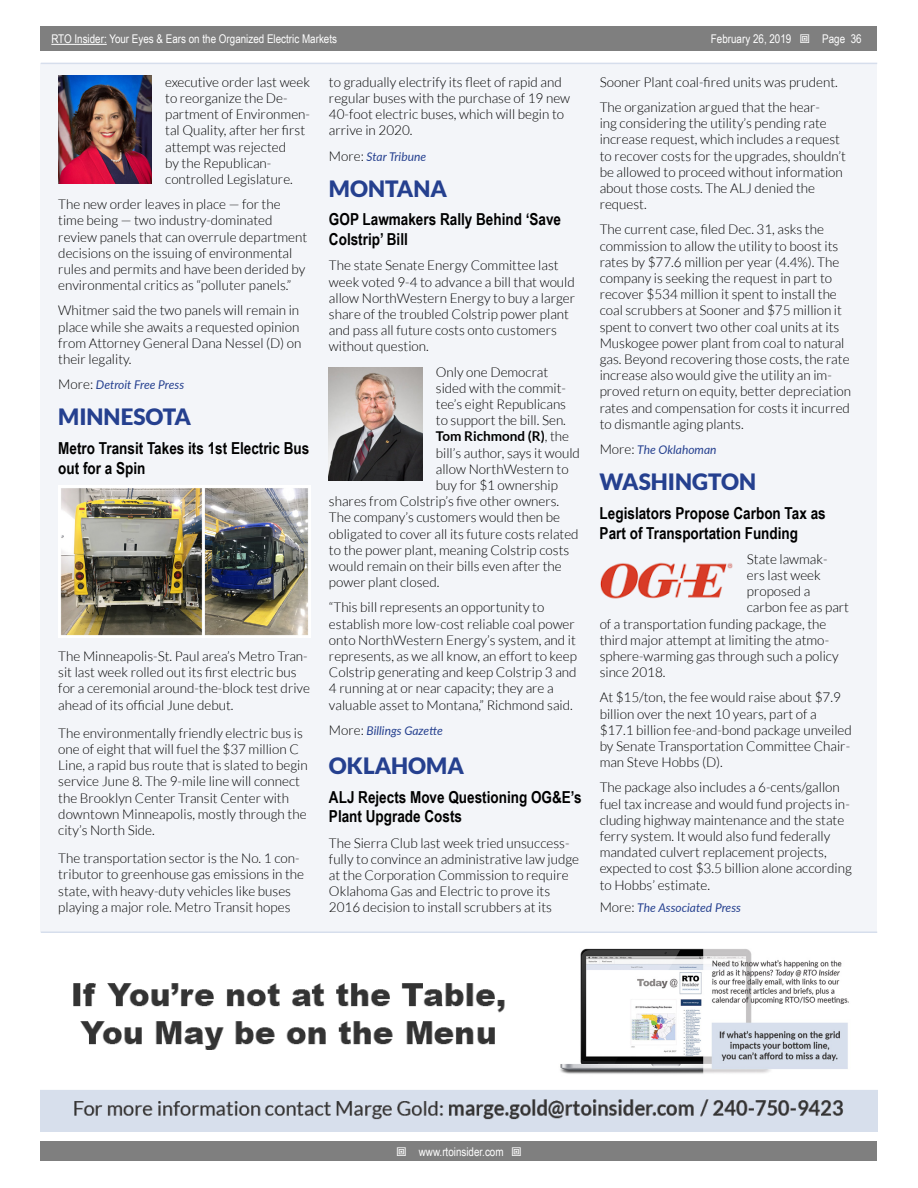
<style>
.page{position:relative;width:918px;height:1188px;background:#fff}
.page>*{position:absolute;margin:0;border:0;box-sizing:border-box;transform-origin:0 0}
.t1{font:900 22.5px "Lato";color:#25408f}
.t2{font:700 16.5px/19.8px "Arial Narrow";color:#000}
.t3{font:300 13.5px/16.2px "Lato";color:#000}
.t4{font:700 13.5px "Lato";color:#000}
.t5{font:italic 12px "Lato";color:#25408f}
.t6{font:12px "Arial Narrow";color:#fff}
.s1{font-style:inherit}
.s2{font-weight:300;font-style:normal;font-size:13.5px;color:#000}
.s3{font-weight:300}
</style>
<div class="page">
<div style="left:41px;top:1142px;width:836px;height:19px;background:#7f7f7f"></div>
<div style="left:41px;top:27px;width:836px;height:24px;background:#7f7f7f"></div>
<hr style="left:51px;top:44px;width:56px;height:1px;background:#fff">
<div style="left:41px;top:63px;width:836px;height:869px;background:#f3f5f9"></div>
<hr style="left:41px;top:63px;width:836px;height:1px;background:#d6deec">
<hr style="left:41px;top:932px;width:836px;height:1px;background:#d6deec">
<img style="left:58px;top:76px;width:94px;height:108px">
<img style="left:329px;top:367px;width:93px;height:114px">
<img style="left:58px;top:485px;width:253px;height:153px">
<img style="left:600px;top:562px;width:133px;height:37px">
<img style="left:41px;top:1090px;width:836px;height:42px">
<img style="left:560px;top:948px;width:289px;height:126px">
<div style="left:526px;top:949px;width:47px;height:104px;background:#fff"></div>
<img style="left:73px;top:983px;width:432px;height:67px">
<p class="t6" style="left:51px;top:30px;width:287px">RTO Insider: Your Eyes &amp; Ears on the Organized Electric Markets</p>
<p class="t6" style="left:711px;top:30px;width:82px">February 26, <span class="s1">2019</span></p>
<p class="t6" style="left:822px;top:30px;width:41px">Page 36</p>
<p class="t3" style="left:165px;top:74px;width:146px">executive order last week to reorganize the De&shy;partment of Environmen&shy;tal Quality, after her first attempt was rejected<br>by the Republican&shy;controlled Legislature.</p>
<p class="t3" style="left:58px;top:196px;width:250px">The new order leaves in place — for the time being — two industry-dominated review panels that can overrule department decisions on the issuing of environmental rules and permits and have been derided by environmental critics as “polluter panels.”</p>
<p class="t3" style="left:58px;top:303px;width:245px">Whitmer said the two panels will remain in place while she awaits a requested opinion from Attorney General Dana Nessel (D) on their legality.</p>
<p class="t5" style="left:58px;top:376px;width:127px"><span class="s2">More:</span> Detroit Free Press</p>
<h1 class="t1" style="left:58px;top:404px;width:134px">MINNESOTA</h1>
<p class="t2" style="left:58px;top:438px;width:252px">Metro Transit Takes its 1st Electric Bus out for a Spin</p>
<p class="t3" style="left:600px;top:69px;width:240px;line-height:25.2px">Sooner Plant coal-fired units was prudent.<br>The organization argued that the hear-</p>
<p class="t3" style="left:600px;top:115px;width:248px">ing considering the utility’s pending rate increase request, which includes a request to recover costs for the upgrades, shouldn’t be allowed to proceed without information about those costs. The ALJ denied the request.</p>
<p class="t3" style="left:600px;top:222px;width:253px">The current case, filed Dec. 31, asks the commission to allow the utility to boost its rates by $77.6 million per year (4.4%). The company is seeking the request in part to recover $534 million it spent to install the coal scrubbers at Sooner and $75 million it spent to convert two other coal units at its Muskogee power plant from coal to natural gas. Beyond recovering those costs, the rate increase also would give the utility an im&shy;proved return on equity, better depreciation rates and compensation for costs it incurred to dismantle aging plants.</p>
<p class="t5" style="left:600px;top:441px;width:118px"><span class="s2">More:</span> The Oklahoman</p>
<h1 class="t1" style="left:600px;top:469px;width:158px">WASHINGTON</h1>
<p class="t2" style="left:600px;top:502px;width:228px">Legislators Propose Carbon Tax as<br>Part of Transportation Funding</p>
<p class="t3" style="left:747px;top:551px;width:82px">State lawmak-</p>
<p class="t3" style="left:747px;top:567px;width:76px">ers last week</p>
<p class="t3" style="left:747px;top:583px;width:65px">proposed a</p>
<p class="t3" style="left:747px;top:600px;width:104px">carbon fee as part</p>
<p class="t3" style="left:600px;top:616px;width:228px">of a transportation funding package, the</p>
<p class="t3" style="left:600px;top:632px;width:231px">third major attempt at limiting the atmo-</p>
<p class="t3" style="left:600px;top:648px;width:241px">sphere-warming gas through such a policy</p>
<p class="t3" style="left:600px;top:664px;width:67px">since 2018.</p>
<p class="t3" style="left:600px;top:690px;width:254px">At $15/ton, the fee would raise about $7.9 billion over the next 10 years, part of a $17.1 billion fee-and-bond package unveiled by Senate Transportation Committee Chair&shy;man Steve Hobbs (D).</p>
<p class="t3" style="left:600px;top:780px;width:254px">The package also includes a 6-cents/gallon fuel tax increase and would fund projects in&shy;cluding highway maintenance and the state ferry system. It would also fund federally mandated culvert replacement projects, expected to cost $3.5 billion alone according to Hobbs’ estimate.</p>
<p class="t5" style="left:600px;top:899px;width:143px"><span class="s2">More:</span> The Associated Press</p>
<p class="t3" style="left:329px;top:74px;width:243px">to gradually electrify its fleet of rapid and regular buses with the purchase of 19 new 40-foot electric buses, which will begin to arrive in 2020.</p>
<p class="t5" style="left:329px;top:148px;width:99px"><span class="s2">More:</span> Star Tribune</p>
<h1 class="t1" style="left:329px;top:175px;width:119px">MONTANA</h1>
<p class="t2" style="left:329px;top:209px;width:234px">GOP Lawmakers Rally Behind ‘Save<br>Colstrip’ Bill</p>
<p class="t3" style="left:329px;top:258px;width:248px">The state Senate Energy Committee last week voted 9-4 to advance a bill that would allow NorthWestern Energy to buy a larger share of the troubled Colstrip power plant and pass all future costs onto customers without question.</p>
<p class="t3" style="left:436px;top:364px;width:114px">Only one Democrat</p>
<p class="t3" style="left:436px;top:380px;width:132px">sided with the commit-</p>
<p class="t3" style="left:436px;top:396px;width:132px">tee’s eight Republicans</p>
<p class="t3" style="left:436px;top:412px;width:132px">to support the bill. Sen.</p>
<p class="t4" style="left:436px;top:429px;width:135px">Tom Richmond (R)<span class="s3">, the</span></p>
<p class="t3" style="left:436px;top:445px;width:146px">bill’s author, says it would</p>
<p class="t3" style="left:436px;top:461px;width:134px">allow NorthWestern to</p>
<p class="t3" style="left:436px;top:477px;width:124px">buy for $1 ownership</p>
<p class="t3" style="left:329px;top:493px;width:232px">shares from Colstrip’s five other owners.</p>
<p class="t3" style="left:329px;top:510px;width:233px">The company’s customers would then be</p>
<p class="t3" style="left:329px;top:526px;width:251px">obligated to cover all its future costs related</p>
<p class="t3" style="left:329px;top:542px;width:242px">to the power plant, meaning Colstrip costs</p>
<p class="t3" style="left:329px;top:558px;width:234px">would remain on their bills even after the</p>
<p class="t3" style="left:329px;top:574px;width:112px">power plant closed.</p>
<p class="t3" style="left:329px;top:600px;width:249px">“This bill represents an opportunity to establish more low-cost reliable coal power onto NorthWestern Energy’s system, and it represents, as we all know, an effort to keep Colstrip generating and keep Colstrip 3 and 4 running at or near capacity; they are a valuable asset to Montana,” Richmond said.</p>
<p class="t5" style="left:329px;top:722px;width:115px"><span class="s2">More:</span> Billings Gazette</p>
<h1 class="t1" style="left:329px;top:752px;width:137px">OKLAHOMA</h1>
<p class="t2" style="left:329px;top:786px;width:254px">ALJ Rejects Move Questioning OG&amp;E’s<br>Plant Upgrade Costs</p>
<p class="t3" style="left:329px;top:835px;width:252px">The Sierra Club last week tried unsuccess&shy;fully to convince an administrative law judge at the Corporation Commission to require Oklahoma Gas and Electric to prove its 2016 decision to install scrubbers at its</p>
<p class="t3" style="left:58px;top:648px;width:253px">The Minneapolis-St. Paul area’s Metro Tran&shy;sit last week rolled out its first electric bus for a ceremonial around-the-block test drive ahead of its official June debut.</p>
<p class="t3" style="left:58px;top:725px;width:251px">The environmentally friendly electric bus is one of eight that will fuel the $37 million C Line, a rapid bus route that is slated to begin service June 8. The 9-mile line will connect the Brooklyn Center Transit Center with downtown Minneapolis, mostly through the city’s North Side.</p>
<p class="t3" style="left:58px;top:850px;width:247px">The transportation sector is the No. 1 con&shy;tributor to greenhouse gas emissions in the state, with heavy-duty vehicles like buses playing a major role. Metro Transit hopes</p>
<p class="t6" style="left:419px;top:1143px;width:86px">www.rtoinsider.com</p>
</div>
